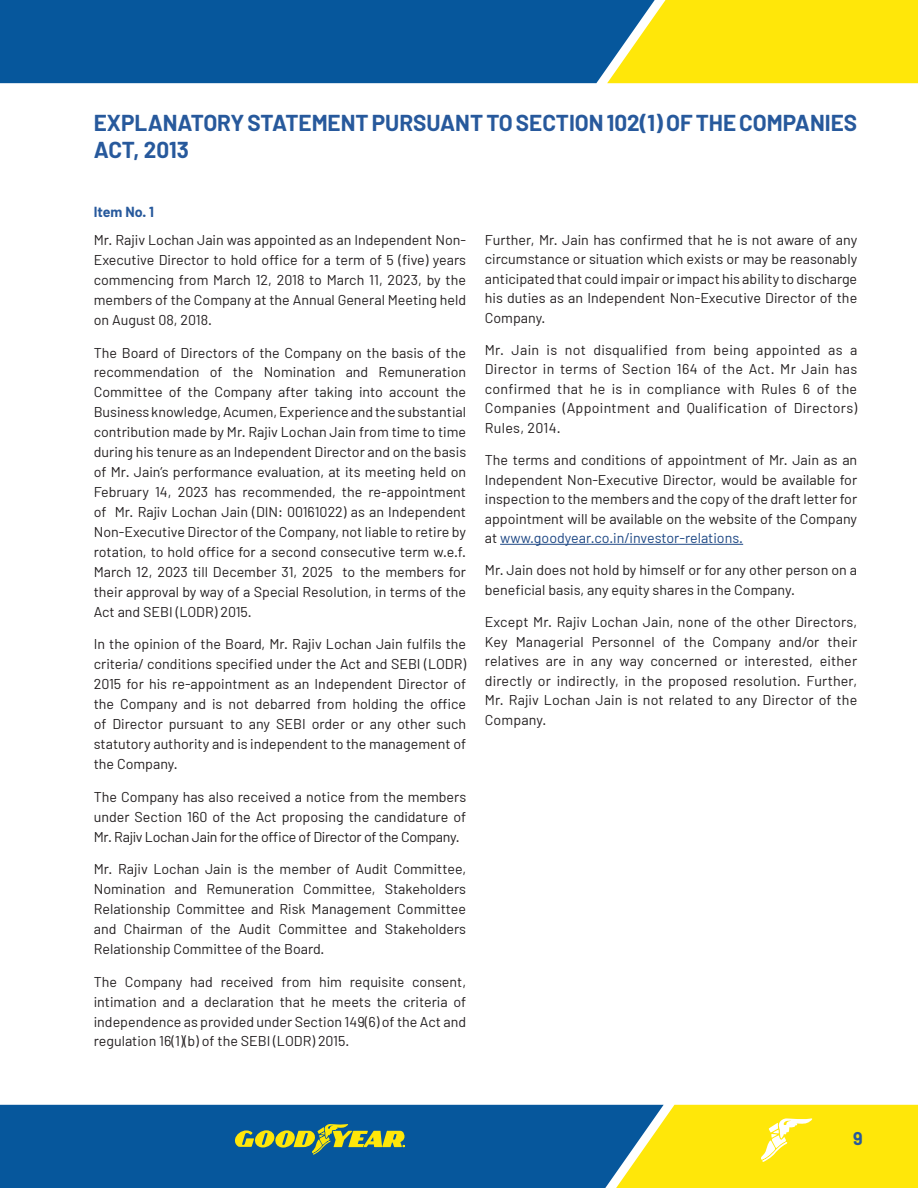
<style>
.page{position:relative;width:918px;height:1188px;background:#fff}
.page>*{position:absolute;margin:0;border:0;box-sizing:border-box;transform-origin:0 0}
.t1{font:700 22.5px/27px "Barlow";color:#27599c}
.t2{font:700 18px "Barlow";color:#27599c}
.t3{font:14.25px/20px "Barlow";color:#231f20;text-align:justify}
.t4{font:700 14.25px "Barlow";color:#27599c}
.s1{color:#1d4784}
</style>
<div class="page">
<div style="left:0;top:1105px;width:607px;height:83px;background:#06579c"></div>
<div style="left:664px;top:0;width:254px;height:83px;background:#ffe709"></div>
<div style="left:0;top:0;width:664px;height:83px;background:#06579c"></div>
<svg style="left:607px;top:1105px;width:311px;height:83px;background:#e9db24"></svg>
<svg style="left:234px;top:1123px;width:171px;height:32px;background:#618b65"></svg>
<hr style="left:500px;top:544px;width:243px;height:1px;background:#1d4784">
<h1 class="t1" style="left:94px;top:109px;width:765px">EXPLANATORY STATEMENT PURSUANT TO SECTION 102(1) OF THE COMPANIES<br>ACT, 2013</h1>
<p class="t4" style="left:94px;top:203px;width:62px">Item No. 1</p>
<p class="t3" style="left:94px;top:230px;width:374px">Mr. Rajiv Lochan Jain was appointed as an Independent Non-Executive Director to hold office for a term of 5 (five) years commencing from March 12, 2018 to March 11, 2023, by the members of the Company at the Annual General Meeting held on August 08, 2018.</p>
<p class="t3" style="left:94px;top:342px;width:374px">The Board of Directors of the Company on the basis of the recommendation of the Nomination and Remuneration Committee of the Company after taking into account the Business knowledge, Acumen, Experience and the substantial contribution made by Mr. Rajiv Lochan Jain from time to time during his tenure as an Independent Director and on the basis of Mr. Jain’s performance evaluation, at its meeting held on February 14, 2023 has recommended, the re-appointment of Mr. Rajiv Lochan Jain (DIN: 00161022) as an Independent Non-Executive Director of the Company, not liable to retire by rotation, to hold office for a second consecutive term w.e.f.<br>March 12, 2023 till December 31, 2025 to the members for their approval by way of a Special Resolution, in terms of the Act and SEBI (LODR) 2015.</p>
<p class="t3" style="left:94px;top:634px;width:374px">In the opinion of the Board, Mr. Rajiv Lochan Jain fulfils the criteria/ conditions specified under the Act and SEBI (LODR)<br>2015 for his re-appointment as an Independent Director of the Company and is not debarred from holding the office of Director pursuant to any SEBI order or any other such statutory authority and is independent to the management of the Company.</p>
<p class="t3" style="left:94px;top:786px;width:374px">The Company has also received a notice from the members under Section 160 of the Act proposing the candidature of Mr. Rajiv Lochan Jain for the office of Director of the Company.</p>
<p class="t3" style="left:94px;top:859px;width:374px">Mr. Rajiv Lochan Jain is the member of Audit Committee, Nomination and Remuneration Committee, Stakeholders Relationship Committee and Risk Management Committee and Chairman of the Audit Committee and Stakeholders Relationship Committee of the Board.</p>
<p class="t3" style="left:94px;top:971px;width:374px">The Company had received from him requisite consent, intimation and a declaration that he meets the criteria of independence as provided under Section 149(6) of the Act and regulation 16(1)(b) of the SEBI (LODR) 2015.</p>
<p class="t3" style="left:485px;top:229px;width:374px;line-height:19.5px">Further, Mr. Jain has confirmed that he is not aware of any circumstance or situation which exists or may be reasonably anticipated that could impair or impact his ability to discharge his duties as an Independent Non-Executive Director of the Company.</p>
<p class="t3" style="left:485px;top:340px;width:374px;line-height:19.5px">Mr. Jain is not disqualified from being appointed as a Director in terms of Section 164 of the Act. Mr Jain has confirmed that he is in compliance with Rules 6 of the Companies (Appointment and Qualification of Directors)<br>Rules, 2014.</p>
<p class="t3" style="left:485px;top:450px;width:374px;line-height:19.5px">The terms and conditions of appointment of Mr. Jain as an Independent Non-Executive Director, would be available for inspection to the members and the copy of the draft letter for appointment will be available on the website of the Company at <span class="s1">www.goodyear.co.in/investor-relations.</span></p>
<p class="t3" style="left:485px;top:560px;width:374px;line-height:19.5px">Mr. Jain does not hold by himself or for any other person on a beneficial basis, any equity shares in the Company.</p>
<p class="t3" style="left:485px;top:612px;width:374px;line-height:19.5px">Except Mr. Rajiv Lochan Jain, none of the other Directors, Key Managerial Personnel of the Company and/or their relatives are in any way concerned or interested, either directly or indirectly, in the proposed resolution. Further, Mr. Rajiv Lochan Jain is not related to any Director of the Company.</p>
<p class="t2" style="left:853px;top:1127px;width:11px">9</p>
</div>
